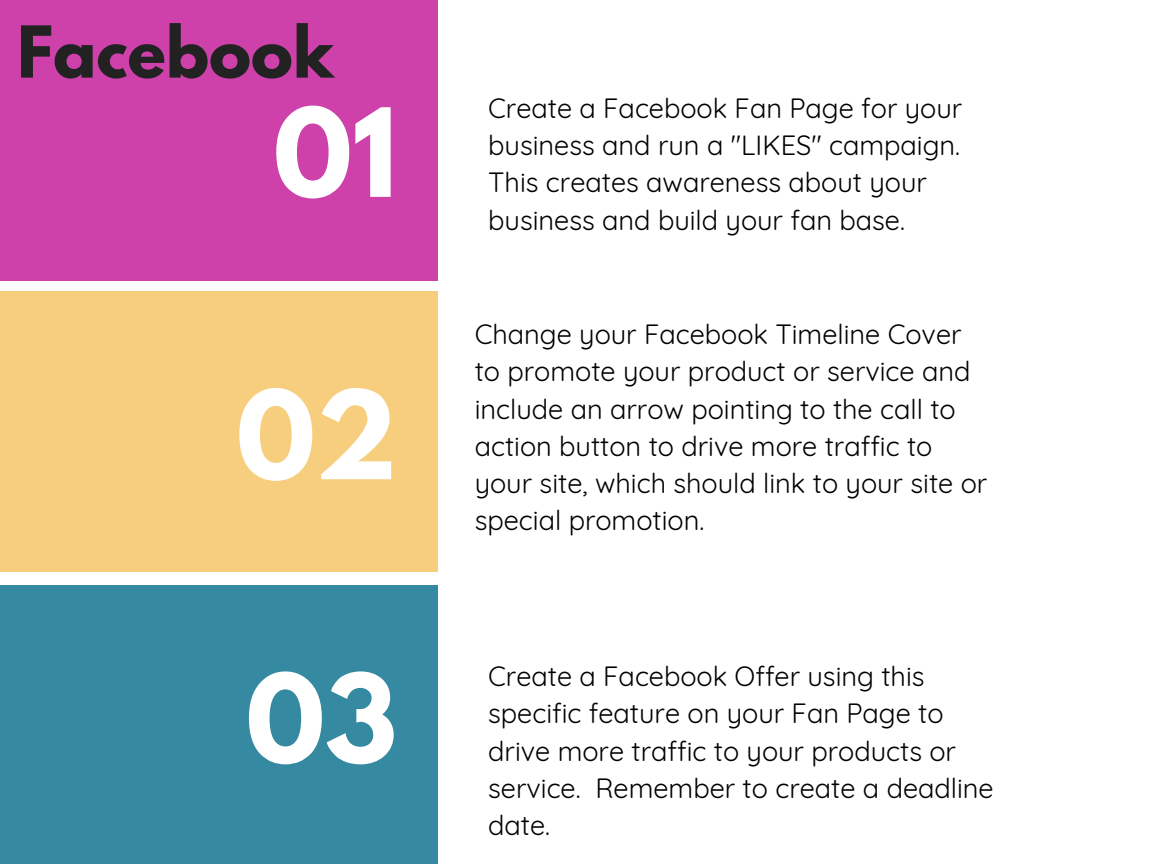
<style>
.page{position:relative;width:1152px;height:864px;background:#fff}
.page>*{position:absolute;margin:0;border:0;box-sizing:border-box;transform-origin:0 0}
.t1{font:700 108.6px "League Spartan";color:#fff}
.t2{font:700 63.45px "League Spartan";color:#222}
.t3{font:27.15px/37.2px "Quicksand";color:#000}
</style>
<div class="page">
<div style="left:0;top:0;width:438px;height:280px;background:#ce40aa"></div>
<div style="left:0;top:291px;width:438px;height:280px;background:#f7ce7e"></div>
<div style="left:0;top:585px;width:438px;height:279px;background:#3589a1"></div>
<h2 class="t2" style="left:17px;top:21px;width:318px">Facebook</h2>
<h1 class="t1" style="left:273px;top:99px;width:125px">01</h1>
<h1 class="t1" style="left:236px;top:382px;width:162px">02</h1>
<h1 class="t1" style="left:246px;top:665px;width:153px">03</h1>
<p class="t3" style="left:488px;top:89px;width:476px">Create a Facebook Fan Page for your business and run a "LIKES" campaign.<br>This creates awareness about your business and build your fan base.</p>
<p class="t3" style="left:475px;top:315px;width:514px">Change your Facebook Timeline Cover to promote your product or service and include an arrow pointing to the call to action button to drive more traffic to your site, which should link to your site or special promotion.</p>
<p class="t3" style="left:488px;top:657px;width:507px">Create a Facebook Offer using this specific feature on your Fan Page to drive more traffic to your products or service. Remember to create a deadline date.</p>
</div>
